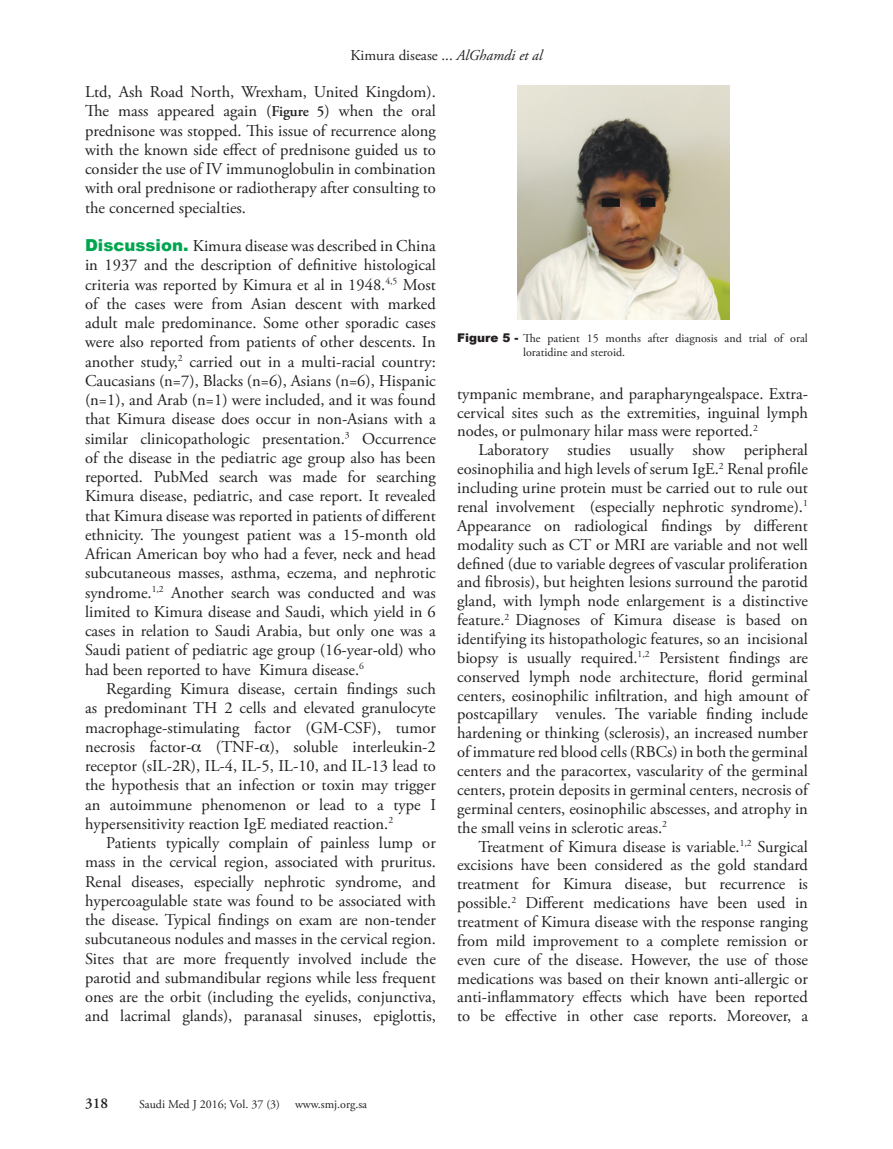
<style>
.page{position:relative;width:893px;height:1149px;background:#fff}
.page>*{position:absolute;margin:0;border:0;box-sizing:border-box;transform-origin:0 0}
.t1{font:16.5px/19.2px "Adobe Garamond Pro";color:#231f20;text-align:justify}
.t2{font:15px "Adobe Garamond Pro";color:#231f20}
.t3{font:600 15px "Adobe Garamond Pro";color:#231f20}
.t4{font:12px/13.5px "Adobe Garamond Pro";color:#231f20}
.s1{font-style:italic}
.s2{font-weight:600;font-size:15px}
.s3{font-family:"Arial";font-weight:900;color:#00a54f}
.s4{font-family:"Arial";font-weight:900}
</style>
<div class="page">
<img style="left:517px;top:85px;width:212px;height:234px">
<p class="t2" style="left:350px;top:46px;width:194px">Kimura disease ... <span class="s1">AlGhamdi et al</span></p>
<p class="t1" style="left:85px;top:83px;width:352px">Ltd, Ash Road North, Wrexham, United Kingdom).<br>The mass appeared again (<span class="s2">Figure 5</span>) when the oral prednisone was stopped. This issue of recurrence along with the known side effect of prednisone guided us to consider the use of IV immunoglobulin in combination with oral prednisone or radiotherapy after consulting to the concerned specialties.</p>
<p class="t1" style="left:85px;top:237px;width:352px"><span class="s3">Discussion.</span> Kimura disease was described in China in 1937 and the description of definitive histological criteria was reported by Kimura et al in 1948.<sup>4,5</sup> Most of the cases were from Asian descent with marked adult male predominance. Some other sporadic cases were also reported from patients of other descents. In another study,<sup>2</sup> carried out in a multi-racial country:<br>Caucasians (n=7), Blacks (n=6), Asians (n=6), Hispanic (n=1), and Arab (n=1) were included, and it was found that Kimura disease does occur in non-Asians with a similar clinicopathologic presentation.<sup>3</sup> Occurrence of the disease in the pediatric age group also has been reported. PubMed search was made for searching Kimura disease, pediatric, and case report. It revealed that Kimura disease was reported in patients of different ethnicity. The youngest patient was a 15-month old African American boy who had a fever, neck and head subcutaneous masses, asthma, eczema, and nephrotic syndrome.<sup>1,2</sup> Another search was conducted and was limited to Kimura disease and Saudi, which yield in 6 cases in relation to Saudi Arabia, but only one was a Saudi patient of pediatric age group (16-year-old) who had been reported to have Kimura disease.<sup>6</sup></p>
<p class="t1" style="left:85px;top:679px;width:352px;text-indent:21px">Regarding Kimura disease, certain findings such as predominant TH 2 cells and elevated granulocyte macrophage-stimulating factor (GM-CSF), tumor necrosis factor-</p>
<p class="t1" style="left:85px;top:737px;width:352px;text-indent:131px">(TNF- ), soluble interleukin-2 receptor (sIL-2R), IL-4, IL-5, IL-10, and IL-13 lead to the hypothesis that an infection or toxin may trigger an autoimmune phenomenon or lead to a type I hypersensitivity reaction IgE mediated reaction.<sup>2</sup></p>
<p class="t1" style="left:85px;top:833px;width:352px;text-indent:21px">Patients typically complain of painless lump or mass in the cervical region, associated with pruritus.<br>Renal diseases, especially nephrotic syndrome, and hypercoagulable state was found to be associated with the disease. Typical findings on exam are non-tender subcutaneous nodules and masses in the cervical region.<br>Sites that are more frequently involved include the parotid and submandibular regions while less frequent ones are the orbit (including the eyelids, conjunctiva, and lacrimal glands), paranasal sinuses, epiglottis,</p>
<p class="t4" style="left:523px;top:332px;width:286px;text-indent:-66px"><span class="s4">Figure 5 -</span> The patient 15 months after diagnosis and trial of oral loratidine and steroid.</p>
<p class="t1" style="left:457px;top:384px;width:352px">tympanic membrane, and parapharyngealspace. Extra&shy;cervical sites such as the extremities, inguinal lymph nodes, or pulmonary hilar mass were reported.<sup>2</sup></p>
<p class="t1" style="left:457px;top:441px;width:352px;text-indent:21px">Laboratory studies usually show peripheral eosinophilia and high levels of serum IgE.<sup>2</sup> Renal profile including urine protein must be carried out to rule out renal involvement (especially nephrotic syndrome).<sup>1<br></sup>Appearance on radiological findings by different modality such as CT or MRI are variable and not well defined (due to variable degrees of vascular proliferation and fibrosis), but heighten lesions surround the parotid gland, with lymph node enlargement is a distinctive feature.<sup>2</sup> Diagnoses of Kimura disease is based on identifying its histopathologic features, so an incisional biopsy is usually required.<sup>1,2</sup> Persistent findings are conserved lymph node architecture, florid germinal centers, eosinophilic infiltration, and high amount of postcapillary venules. The variable finding include hardening or thinking (sclerosis), an increased number of immature red blood cells (RBCs) in both the germinal centers and the paracortex, vascularity of the germinal centers, protein deposits in germinal centers, necrosis of germinal centers, eosinophilic abscesses, and atrophy in the small veins in sclerotic areas.<sup>2</sup></p>
<p class="t1" style="left:457px;top:837px;width:352px;text-indent:21px">Treatment of Kimura disease is variable.<sup>1,2</sup> Surgical excisions have been considered as the gold standard treatment for Kimura disease, but recurrence is possible.<sup>2</sup> Different medications have been used in treatment of Kimura disease with the response ranging from mild improvement to a complete remission or even cure of the disease. However, the use of those medications was based on their known anti-allergic or anti-inflammatory effects which have been reported to be effective in other case reports. Moreover, a</p>
<p class="t3" style="left:85px;top:1094px;width:24px">318</p>
<p class="t4" style="left:139px;top:1097px;width:142px">Saudi Med J 2016; Vol. 37 (3)</p>
<p class="t4" style="left:295px;top:1097px;width:74px">www.smj.org.sa</p>
</div>
